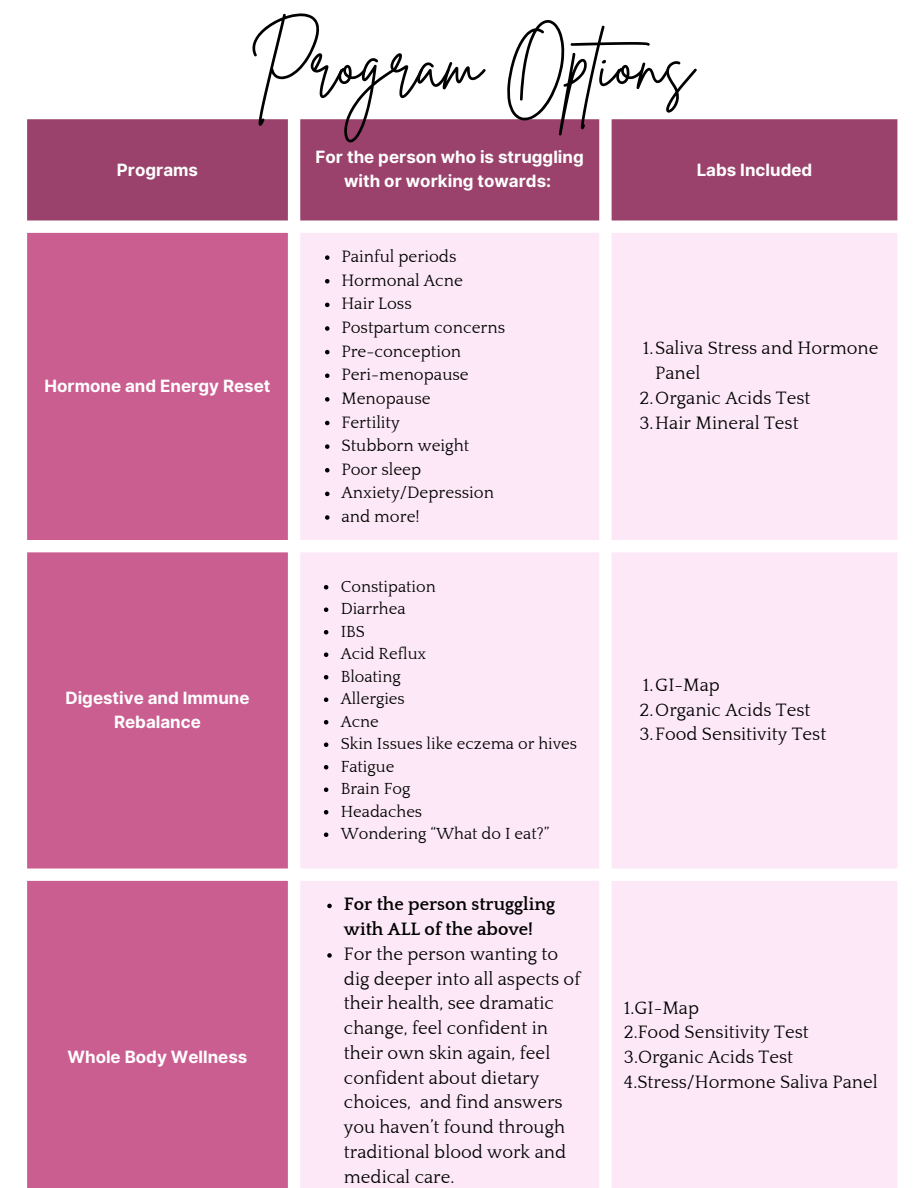
<style>
.page{position:relative;width:918px;height:1188px;background:#fff}
.page>*{position:absolute;margin:0;border:0;box-sizing:border-box;transform-origin:0 0}
.t1{font:70.5px "Brittany Signature";color:#000}
.t2{font:18.45px/24.8px "Quattrocento";color:#000}
.t3{font:700 18.45px/24.8px "Quattrocento";color:#000}
.t4{font:16.95px "Quattrocento";color:#000}
.t5{font:700 16.95px/23.7px "Inter";color:#fff;text-align:center}
.t6{font:16.5px "Quattrocento";color:#000}
</style>
<div class="page">
<div style="left:27px;top:119px;width:870px;height:101px;background:#9a426b"></div>
<div style="left:27px;top:233px;width:261px;height:955px;background:#cb5e91"></div>
<div style="left:300px;top:233px;width:597px;height:955px;background:#fce8f6"></div>
<svg style="left:325px;top:255px;width:5px;height:5px"></svg>
<svg style="left:325px;top:279px;width:5px;height:5px"></svg>
<svg style="left:325px;top:303px;width:5px;height:4px"></svg>
<svg style="left:325px;top:326px;width:5px;height:5px"></svg>
<svg style="left:325px;top:350px;width:5px;height:4px"></svg>
<svg style="left:325px;top:374px;width:5px;height:4px"></svg>
<svg style="left:325px;top:397px;width:5px;height:5px"></svg>
<svg style="left:325px;top:421px;width:5px;height:4px"></svg>
<svg style="left:325px;top:444px;width:5px;height:5px"></svg>
<svg style="left:325px;top:468px;width:5px;height:4px"></svg>
<svg style="left:325px;top:492px;width:5px;height:4px"></svg>
<svg style="left:325px;top:515px;width:5px;height:5px"></svg>
<svg style="left:324px;top:585px;width:4px;height:5px"></svg>
<svg style="left:324px;top:608px;width:4px;height:4px"></svg>
<svg style="left:324px;top:630px;width:4px;height:4px"></svg>
<svg style="left:324px;top:652px;width:4px;height:5px"></svg>
<svg style="left:324px;top:675px;width:4px;height:5px"></svg>
<svg style="left:324px;top:698px;width:4px;height:4px"></svg>
<svg style="left:324px;top:720px;width:4px;height:4px"></svg>
<svg style="left:324px;top:742px;width:4px;height:5px"></svg>
<svg style="left:324px;top:765px;width:4px;height:5px"></svg>
<svg style="left:324px;top:788px;width:4px;height:4px"></svg>
<svg style="left:324px;top:810px;width:4px;height:4px"></svg>
<svg style="left:324px;top:832px;width:4px;height:5px"></svg>
<svg style="left:327px;top:904px;width:5px;height:4px"></svg>
<svg style="left:327px;top:953px;width:5px;height:5px"></svg>
<p class="t5" style="left:117px;top:157px;width:83px">Programs</p>
<p class="t1" style="left:249px;top:18px;width:446px">Program Options</p>
<p class="t5" style="left:316px;top:145px;width:270px">For the person who is struggling with or working towards:</p>
<p class="t5" style="left:697px;top:157px;width:117px">Labs Included</p>
<p class="t5" style="left:45px;top:373px;width:227px">Hormone and Energy Reset</p>
<p class="t5" style="left:65px;top:686px;width:186px">Digestive and Immune<br>Rebalance</p>
<p class="t5" style="left:68px;top:1045px;width:181px">Whole Body Wellness</p>
<p class="t4" style="left:341px;top:248px;width:117px">Painful periods</p>
<p class="t4" style="left:341px;top:271px;width:123px">Hormonal Acne</p>
<p class="t4" style="left:341px;top:295px;width:72px">Hair Loss</p>
<p class="t4" style="left:341px;top:319px;width:165px">Postpartum concerns</p>
<p class="t4" style="left:341px;top:342px;width:121px">Pre-conception</p>
<p class="t4" style="left:341px;top:366px;width:129px">Peri-menopause</p>
<p class="t4" style="left:341px;top:390px;width:91px">Menopause</p>
<p class="t4" style="left:341px;top:413px;width:60px">Fertility</p>
<p class="t4" style="left:341px;top:437px;width:130px">Stubborn weight</p>
<p class="t4" style="left:341px;top:460px;width:81px">Poor sleep</p>
<p class="t4" style="left:341px;top:484px;width:154px">Anxiety/Depression</p>
<p class="t4" style="left:341px;top:508px;width:80px">and more!</p>
<p class="t6" style="left:341px;top:578px;width:97px">Constipation</p>
<p class="t6" style="left:341px;top:600px;width:66px">Diarrhea</p>
<p class="t6" style="left:341px;top:623px;width:26px">IBS</p>
<p class="t6" style="left:341px;top:645px;width:87px">Acid Reflux</p>
<p class="t6" style="left:341px;top:668px;width:62px">Bloating</p>
<p class="t6" style="left:341px;top:690px;width:66px">Allergies</p>
<p class="t6" style="left:341px;top:713px;width:40px">Acne</p>
<p class="t6" style="left:341px;top:735px;width:238px">Skin Issues like eczema or hives</p>
<p class="t6" style="left:341px;top:758px;width:55px">Fatigue</p>
<p class="t6" style="left:341px;top:780px;width:71px">Brain Fog</p>
<p class="t6" style="left:341px;top:803px;width:83px">Headaches</p>
<p class="t6" style="left:341px;top:825px;width:210px">Wondering “What do I eat?”</p>
<p class="t3" style="left:344px;top:893px;width:213px">For the person struggling with ALL of the above!</p>
<p class="t2" style="left:344px;top:942px;width:238px">For the person wanting to dig deeper into all aspects of their health, see dramatic change, feel confident in their own skin again, feel confident about dietary choices, and find answers you haven’t found through traditional blood work and medical care.</p>
<p class="t2" style="left:655px;top:337px;width:225px;text-indent:-12px">1.Saliva Stress and Hormone<br>Panel</p>
<p class="t2" style="left:640px;top:386px;width:172px">2.Organic Acids Test</p>
<p class="t2" style="left:639px;top:411px;width:161px">3.Hair Mineral Test</p>
<p class="t2" style="left:643px;top:673px;width:78px">1.GI-Map</p>
<p class="t2" style="left:640px;top:698px;width:172px">2.Organic Acids Test</p>
<p class="t2" style="left:639px;top:722px;width:188px">3.Food Sensitivity Test</p>
<p class="t2" style="left:624px;top:996px;width:77px">1.GI-Map</p>
<p class="t2" style="left:624px;top:1021px;width:255px">2.Food Sensitivity Test<br>3.Organic Acids Test<br>4.Stress/Hormone Saliva Panel</p>
</div>
